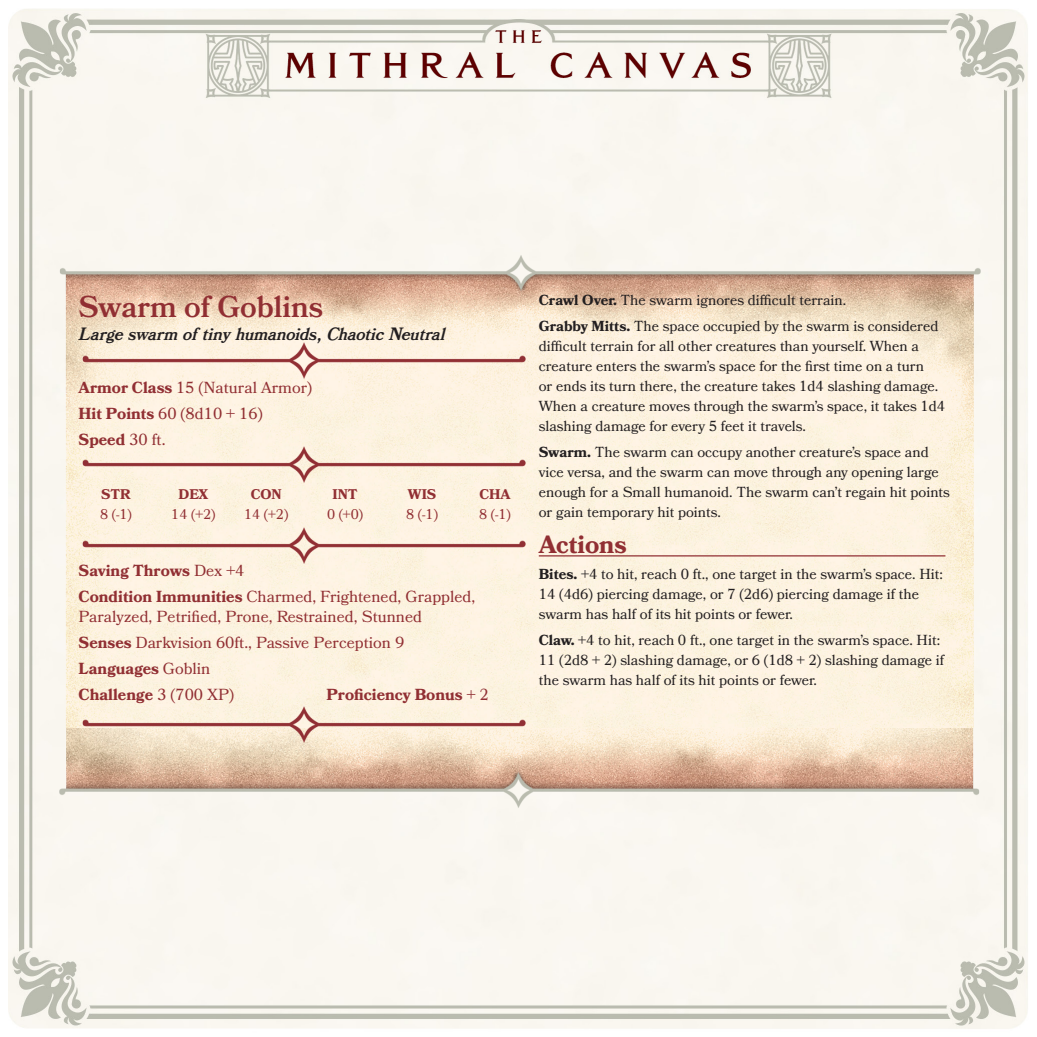
<style>
.page{position:relative;width:1037px;height:1037px;background:#fff}
.page>*{position:absolute;margin:0;border:0;box-sizing:border-box;transform-origin:0 0}
.t1{font:600 30px "Bookmania";color:#912f33}
.t2{font:700 25px "Bookmania";color:#912f33}
.t3{font:16px/26px "Bookmania";color:#912f33}
.t4{font:italic 16px "Bookman JF Pro";color:#231f20}
.t5{font:700 16px "Bookmania";color:#912f33}
.t6{font:14.5px/20px "Bookmania";color:#231f20}
.t7{font:14px "Bookmania";color:#912f33}
.t8{font:700 14px "Bookmania";color:#912f33}
.s1{font-weight:700}
.s2{font-weight:400}
</style>
<div class="page">
<img style="left:8px;top:9px;width:1020px;height:1020px">
<img style="left:41px;top:335px;width:956px;height:479px">
<img style="left:42px;top:249px;width:956px;height:478px">
<hr style="left:539px;top:555px;width:406px;height:1px;background:#912f33">
<img style="left:79px;top:341px;width:451px;height:38px">
<img style="left:79px;top:446px;width:451px;height:38px">
<img style="left:79px;top:526px;width:451px;height:38px">
<img style="left:79px;top:705px;width:451px;height:38px">
<h1 class="t1" style="left:79px;top:289px;width:246px">Swarm of Goblins</h1>
<p class="t4" style="left:79px;top:321px;width:368px">Large swarm of tiny humanoids, Chaotic Neutral</p>
<p class="t3" style="left:79px;top:375px;width:235px"><span class="s1">Armor Class</span> 15 (Natural Armor)<br><span class="s1">Hit Points</span> 60 (8d10 + 16)<br><span class="s1">Speed</span> 30 ft.</p>
<p class="t8" style="left:101px;top:485px;width:31px">STR</p>
<p class="t7" style="left:100px;top:505px;width:33px">8 (-1)</p>
<p class="t8" style="left:178px;top:485px;width:31px">DEX</p>
<p class="t7" style="left:171px;top:505px;width:46px">14 (+2)</p>
<p class="t8" style="left:251px;top:485px;width:32px">CON</p>
<p class="t7" style="left:244px;top:505px;width:46px">14 (+2)</p>
<p class="t8" style="left:332px;top:485px;width:27px">INT</p>
<p class="t7" style="left:327px;top:505px;width:38px">0 (+0)</p>
<p class="t8" style="left:408px;top:485px;width:30px">WIS</p>
<p class="t7" style="left:406px;top:505px;width:33px">8 (-1)</p>
<p class="t8" style="left:479px;top:485px;width:33px">CHA</p>
<p class="t7" style="left:479px;top:505px;width:33px">8 (-1)</p>
<p class="t3" style="left:79px;top:557px;width:398px"><span class="s1">Saving Throws</span> Dex +4<br><span class="s1">Condition Immunities</span> Charmed, Frightened, Grappled,</p>
<p class="t3" style="left:79px;top:603px;width:345px">Paralyzed, Petrified, Prone, Restrained, Stunned <span class="s1">Senses</span> Darkvision 60ft., Passive Perception 9<br><span class="s1">Languages</span> Goblin<br><span class="s1">Challenge</span> 3 (700 XP)</p>
<p class="t5" style="left:326px;top:684px;width:164px">Proficiency Bonus <span class="s2">+ 2</span></p>
<p class="t6" style="left:539px;top:287px;width:401px;line-height:26px"><span class="s1">Crawl Over.</span> The swarm ignores difficult terrain.<br><span class="s1">Grabby Mitts.</span> The space occupied by the swarm is considered</p>
<p class="t6" style="left:539px;top:336px;width:408px">difficult terrain for all other creatures than yourself. When a creature enters the swarm’s space for the first time on a turn<br>or ends its turn there, the creature takes 1d4 slashing damage.<br>When a creature moves through the swarm’s space, it takes 1d4 slashing damage for every 5 feet it travels.</p>
<p class="t6" style="left:539px;top:442px;width:413px"><span class="s1">Swarm.</span> The swarm can occupy another creature’s space and vice versa, and the swarm can move through any opening large enough for a Small humanoid. The swarm can’t regain hit points or gain temporary hit points.</p>
<h2 class="t2" style="left:539px;top:530px;width:89px">Actions</h2>
<p class="t6" style="left:539px;top:564px;width:405px"><span class="s1">Bites.</span> +4 to hit, reach 0 ft., one target in the swarm’s space. Hit:<br>14 (4d6) piercing damage, or 7 (2d6) piercing damage if the swarm has half of its hit points or fewer.</p>
<p class="t6" style="left:539px;top:630px;width:407px"><span class="s1">Claw.</span> +4 to hit, reach 0 ft., one target in the swarm’s space. Hit:<br>11 (2d8 + 2) slashing damage, or 6 (1d8 + 2) slashing damage if the swarm has half of its hit points or fewer.</p>
</div>
